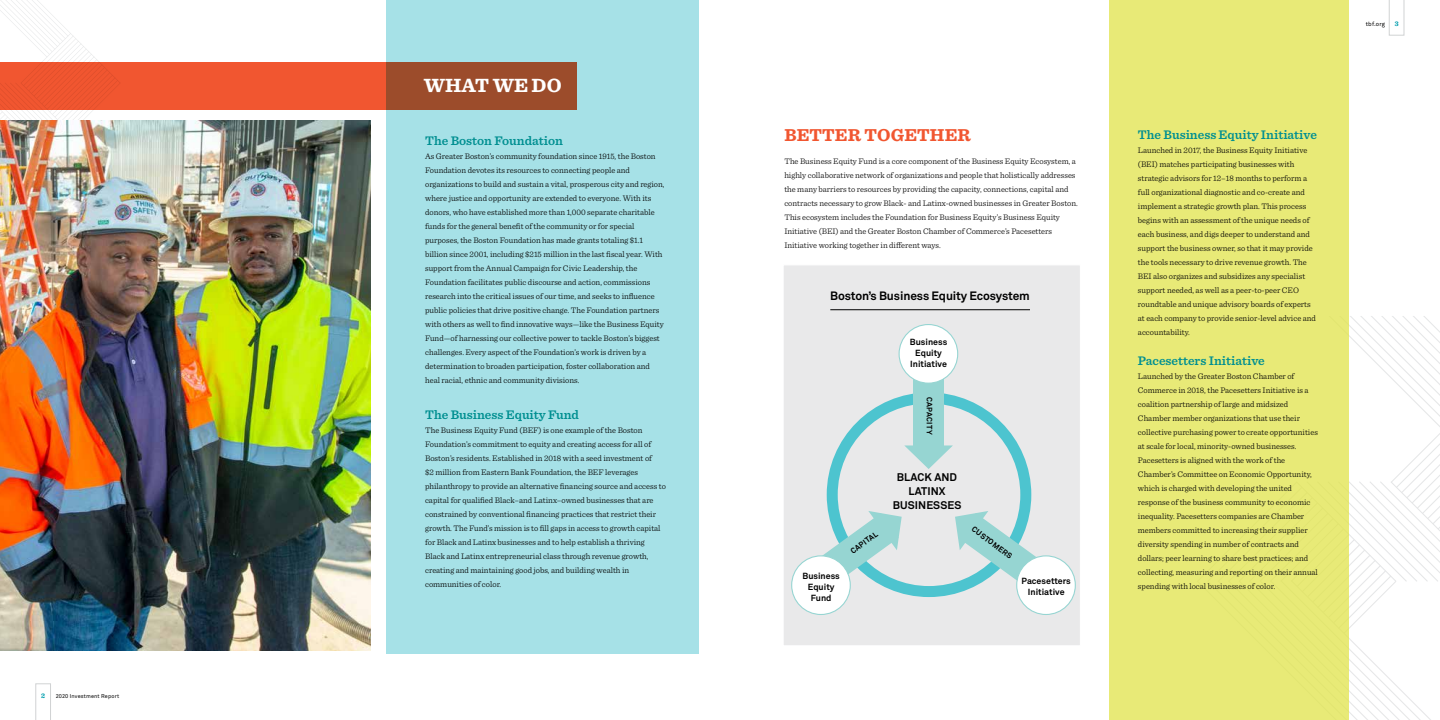
<style>
.page{position:relative;width:1440px;height:720px;background:#fff}
.page>*{position:absolute;margin:0;border:0;box-sizing:border-box;transform-origin:0 0}
.t1{font:700 20px "Sentinel";color:#fff}
.t2{font:700 18px "Sentinel";letter-spacing:.01em;color:#f15630}
.t3{font:600 13px "Sentinel";color:#008f91}
.t4{font:700 12px "Akkurat Pro";letter-spacing:-.01em;color:#000}
.t5{font:700 11px/14px "Akkurat Pro";letter-spacing:.01em;color:#000;text-align:center}
.t6{font:700 8.8px/11px "Akkurat Pro";color:#000;text-align:center}
.t7{font:300 8.5px/14px "Sentinel";color:#000}
.t8{font:700 7.7px "Akkurat Pro";letter-spacing:.04em;color:#000}
.t9{font:700 7px "Sentinel";color:#009eae}
.t10{font:6px "Akkurat Pro";letter-spacing:.035em;color:#000}
.t11{font:5.5px "Akkurat Pro";letter-spacing:.025em;color:#000}
</style>
<div class="page">
<svg style="left:1389px;top:0;width:15px;height:35px"></svg>
<svg style="left:36px;top:684px;width:15px;height:36px"></svg>
<svg style="left:0;top:0;width:121px;height:121px"></svg>
<svg style="left:1348px;top:316px;width:92px;height:111px"></svg>
<svg style="left:1348px;top:433px;width:92px;height:287px"></svg>
<img style="left:0;top:121px;width:370px;height:530px">
<div style="left:1109px;top:0;width:239px;height:720px;background:#e8ea77"></div>
<div style="left:386px;top:0;width:312px;height:654px;background:#a6e1e7"></div>
<svg style="left:0;top:62px;width:577px;height:47px;background:#d4522e"></svg>
<div style="left:783px;top:265px;width:298px;height:381px;background:#e9e9ea;border:1px solid #fff"></div>
<div style="left:827px;top:392px;width:204px;height:205px;border:11px solid #4dc4cf;border-radius:50%"></div>
<div style="left:913px;top:374px;width:31px;height:80px;background:#96d5d2"></div>
<svg style="left:904px;top:445px;width:49px;height:24px"></svg>
<svg style="left:955px;top:511px;width:82px;height:74px"></svg>
<svg style="left:823px;top:511px;width:79px;height:74px"></svg>
<div style="left:1017px;top:556px;width:58px;height:59px;background:#fff;border-radius:50%"></div>
<div style="left:1016px;top:555px;width:60px;height:60px;border:1px solid #96d5d2;border-radius:50%"></div>
<div style="left:792px;top:556px;width:58px;height:59px;background:#fff;border-radius:50%"></div>
<div style="left:791px;top:555px;width:60px;height:60px;border:1px solid #96d5d2;border-radius:50%"></div>
<div style="left:899px;top:325px;width:59px;height:58px;background:#fff;border-radius:50%"></div>
<div style="left:899px;top:324px;width:59px;height:60px;border:1px solid #96d5d2;border-radius:50%"></div>
<hr style="left:830px;top:309px;width:200px;height:1px;background:#000">
<p class="t9" style="left:41px;top:690px;width:6px">2</p>
<p class="t11" style="left:56px;top:692px;width:65px">2020 Investment Report</p>
<h1 class="t1" style="left:424px;top:69px;width:139px">WHAT WE DO</h1>
<h3 class="t3" style="left:425px;top:131px;width:139px">The Boston Foundation</h3>
<p class="t7" style="left:425px;top:149px;width:241px">As Greater Boston’s community foundation since 1915, the Boston Foundation devotes its resources to connecting people and organizations to build and sustain a vital, prosperous city and region, where justice and opportunity are extended to everyone. With its donors, who have established more than 1,000 separate charitable funds for the general benefit of the community or for special purposes, the Boston Foundation has made grants totaling $1.1 billion since 2001, including $215 million in the last fiscal year. With support from the Annual Campaign for Civic Leadership, the Foundation facilitates public discourse and action, commissions research into the critical issues of our time, and seeks to influence public policies that drive positive change. The Foundation partners with others as well to find innovative ways—like the Business Equity Fund—of harnessing our collective power to tackle Boston’s biggest challenges. Every aspect of the Foundation’s work is driven by a determination to broaden participation, foster collaboration and heal racial, ethnic and community divisions.</p>
<h3 class="t3" style="left:425px;top:405px;width:155px">The Business Equity Fund</h3>
<p class="t7" style="left:425px;top:423px;width:242px">The Business Equity Fund (BEF) is one example of the Boston Foundation’s commitment to equity and creating access for all of Boston’s residents. Established in 2018 with a seed investment of<br>$2 million from Eastern Bank Foundation, the BEF leverages philanthropy to provide an alternative financing source and access to capital for qualified Black–and Latinx–owned businesses that are constrained by conventional financing practices that restrict their growth. The Fund’s mission is to fill gaps in access to growth capital for Black and Latinx businesses and to help establish a thriving Black and Latinx entrepreneurial class through revenue growth, creating and maintaining good jobs, and building wealth in communities of color.</p>
<h2 class="t2" style="left:784px;top:121px;width:188px">BETTER TOGETHER</h2>
<p class="t7" style="left:784px;top:154px;width:295px">The Business Equity Fund is a core component of the Business Equity Ecosystem, a highly collaborative network of organizations and people that holistically addresses the many barriers to resources by providing the capacity, connections, capital and contracts necessary to grow Black- and Latinx-owned businesses in Greater Boston.<br>This ecosystem includes the Foundation for Business Equity’s Business Equity Initiative (BEI) and the Greater Boston Chamber of Commerce’s Pacesetters Initiative working together in different ways.</p>
<h3 class="t4" style="left:830px;top:289px;width:201px">Boston’s Business Equity Ecosystem</h3>
<p class="t6" style="left:910px;top:337px;width:39px">Business<br>Equity<br>Initiative</p>
<p class="t8" style="left:934px;top:397px;width:39px;rotate:90deg">CAPACITY</p>
<p class="t5" style="left:893px;top:470px;width:70px">BLACK AND<br>LATINX<br>BUSINESSES</p>
<p class="t6" style="left:802px;top:570px;width:39px">Business<br>Equity<br>Fund</p>
<p class="t8" style="left:849px;top:548px;width:33px;rotate:-36deg">CAPITAL</p>
<p class="t8" style="left:976px;top:524px;width:50px;rotate:37deg">CUSTOMERS</p>
<p class="t6" style="left:1022px;top:576px;width:51px">Pacesetters<br>Initiative</p>
<h3 class="t3" style="left:1138px;top:125px;width:181px">The Business Equity Initiative</h3>
<p class="t7" style="left:1138px;top:142px;width:180px">Launched in 2017, the Business Equity Initiative (BEI) matches participating businesses with strategic advisors for 12–18 months to perform a full organizational diagnostic and co-create and implement a strategic growth plan. This process begins with an assessment of the unique needs of each business, and digs deeper to understand and support the business owner, so that it may provide the tools necessary to drive revenue growth. The BEI also organizes and subsidizes any specialist support needed, as well as a peer-to-peer CEO roundtable and unique advisory boards of experts at each company to provide senior-level advice and accountability.</p>
<h3 class="t3" style="left:1138px;top:351px;width:128px">Pacesetters Initiative</h3>
<p class="t7" style="left:1138px;top:368px;width:181px">Launched by the Greater Boston Chamber of Commerce in 2018, the Pacesetters Initiative is a coalition partnership of large and midsized Chamber member organizations that use their collective purchasing power to create opportunities at scale for local, minority-owned businesses.<br>Pacesetters is aligned with the work of the Chamber’s Committee on Economic Opportunity, which is charged with developing the united response of the business community to economic inequality. Pacesetters companies are Chamber members committed to increasing their supplier diversity spending in number of contracts and dollars; peer learning to share best practices; and collecting, measuring and reporting on their annual spending with local businesses of color.</p>
<p class="t10" style="left:1366px;top:20px;width:21px">tbf.org</p>
<p class="t9" style="left:1395px;top:18px;width:5px">3</p>
</div>
